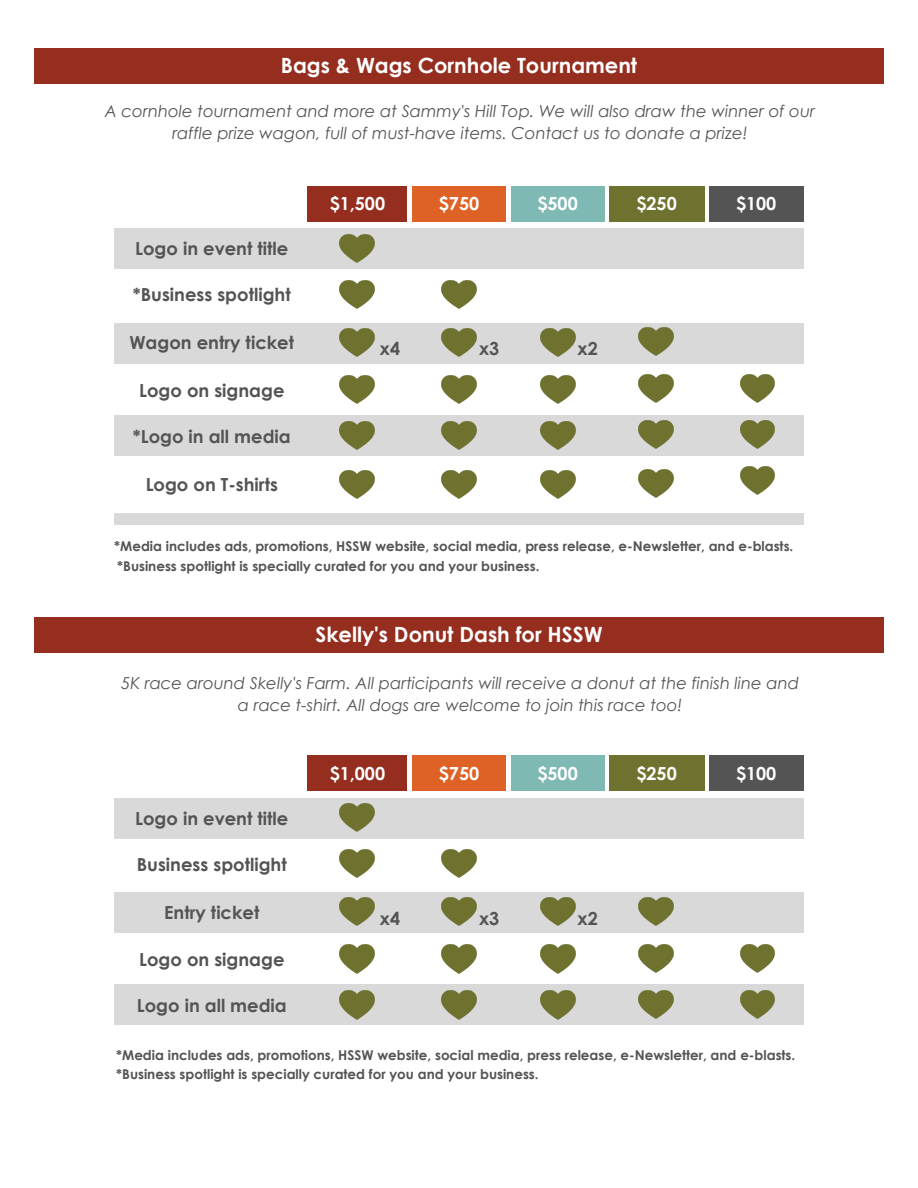
<style>
.page{position:relative;width:918px;height:1188px;background:#fff}
.page>*{position:absolute;margin:0;border:0;box-sizing:border-box;transform-origin:0 0}
.t1{font:700 21px "Century Gothic";color:#fff}
.t2{font:700 18px "Century Gothic";color:#545454}
.t3{font:700 18px "Century Gothic";color:#fff}
.t4{font:italic 16.5px/22.5px "Century Gothic";color:#545454;text-align:center}
.t5{font:700 13.5px "Century Gothic";color:#545454}
</style>
<div class="page">
<div style="left:114px;top:229px;width:690px;height:40px;background:#d9d9d9"></div>
<img style="left:340px;top:234px;width:35px;height:29px">
<img style="left:340px;top:280px;width:35px;height:28px">
<div style="left:114px;top:323px;width:690px;height:41px;background:#d9d9d9"></div>
<img style="left:340px;top:328px;width:35px;height:29px">
<img style="left:340px;top:376px;width:35px;height:28px">
<div style="left:114px;top:415px;width:690px;height:41px;background:#d9d9d9"></div>
<img style="left:340px;top:422px;width:35px;height:28px">
<img style="left:340px;top:470px;width:35px;height:29px">
<img style="left:442px;top:280px;width:35px;height:28px">
<img style="left:442px;top:328px;width:35px;height:29px">
<img style="left:442px;top:376px;width:35px;height:28px">
<img style="left:442px;top:422px;width:35px;height:28px">
<img style="left:442px;top:470px;width:35px;height:29px">
<img style="left:540px;top:328px;width:35px;height:29px">
<img style="left:540px;top:376px;width:35px;height:28px">
<img style="left:540px;top:422px;width:35px;height:28px">
<img style="left:540px;top:470px;width:35px;height:29px">
<img style="left:639px;top:328px;width:35px;height:28px">
<img style="left:639px;top:375px;width:35px;height:28px">
<img style="left:639px;top:421px;width:35px;height:28px">
<img style="left:639px;top:470px;width:35px;height:28px">
<img style="left:740px;top:467px;width:35px;height:28px">
<img style="left:740px;top:375px;width:35px;height:28px">
<img style="left:740px;top:421px;width:35px;height:28px">
<div style="left:34px;top:48px;width:850px;height:36px;background:#952e1f"></div>
<div style="left:308px;top:186px;width:99px;height:36px;background:#952e1f"></div>
<div style="left:412px;top:186px;width:94px;height:36px;background:#de6226"></div>
<div style="left:511px;top:186px;width:93px;height:36px;background:#7fb9b4"></div>
<div style="left:609px;top:186px;width:95px;height:36px;background:#6f722f"></div>
<div style="left:709px;top:186px;width:95px;height:36px;background:#545454"></div>
<div style="left:114px;top:513px;width:690px;height:11px;background:#d9d9d9"></div>
<div style="left:114px;top:798px;width:690px;height:40px;background:#d9d9d9"></div>
<img style="left:340px;top:804px;width:35px;height:28px">
<img style="left:340px;top:850px;width:35px;height:28px">
<div style="left:114px;top:893px;width:690px;height:40px;background:#d9d9d9"></div>
<img style="left:340px;top:898px;width:35px;height:28px">
<img style="left:340px;top:945px;width:35px;height:28px">
<div style="left:114px;top:985px;width:690px;height:40px;background:#d9d9d9"></div>
<img style="left:340px;top:991px;width:35px;height:28px">
<img style="left:442px;top:850px;width:35px;height:28px">
<img style="left:442px;top:898px;width:35px;height:28px">
<img style="left:442px;top:945px;width:35px;height:28px">
<img style="left:442px;top:991px;width:35px;height:28px">
<img style="left:540px;top:898px;width:35px;height:28px">
<img style="left:540px;top:945px;width:35px;height:28px">
<img style="left:540px;top:991px;width:35px;height:28px">
<img style="left:639px;top:897px;width:35px;height:28px">
<img style="left:639px;top:944px;width:35px;height:28px">
<img style="left:639px;top:990px;width:35px;height:28px">
<img style="left:740px;top:944px;width:35px;height:28px">
<img style="left:740px;top:990px;width:35px;height:28px">
<div style="left:34px;top:618px;width:850px;height:35px;background:#952e1f"></div>
<div style="left:308px;top:755px;width:99px;height:36px;background:#952e1f"></div>
<div style="left:412px;top:755px;width:94px;height:36px;background:#de6226"></div>
<div style="left:511px;top:755px;width:93px;height:36px;background:#7fb9b4"></div>
<div style="left:609px;top:755px;width:95px;height:36px;background:#6f722f"></div>
<div style="left:709px;top:755px;width:95px;height:36px;background:#545454"></div>
<p class="t1" style="left:281px;top:52px;width:358px">Bags &amp; Wags Cornhole Tournament</p>
<p class="t4" style="left:105px;top:99px;width:712px">A cornhole tournament and more at Sammy's Hill Top. We will also draw the winner of our raffle prize wagon, full of must-have items. Contact us to donate a prize!</p>
<p class="t2" style="left:135px;top:237px;width:155px">Logo in event title</p>
<p class="t2" style="left:133px;top:283px;width:159px">*Business spotlight</p>
<p class="t2" style="left:129px;top:331px;width:166px">Wagon entry ticket</p>
<p class="t2" style="left:139px;top:378px;width:147px">Logo on signage</p>
<p class="t2" style="left:133px;top:424px;width:159px">*Logo in all media</p>
<p class="t2" style="left:146px;top:473px;width:134px">Logo on T-shirts</p>
<p class="t3" style="left:330px;top:192px;width:57px">$1,500</p>
<p class="t3" style="left:439px;top:192px;width:42px">$750</p>
<p class="t3" style="left:538px;top:192px;width:42px">$500</p>
<p class="t3" style="left:636px;top:192px;width:42px">$250</p>
<p class="t3" style="left:736px;top:192px;width:42px">$100</p>
<p class="t2" style="left:380px;top:337px;width:22px">x4</p>
<p class="t2" style="left:479px;top:337px;width:22px">x3</p>
<p class="t2" style="left:578px;top:337px;width:22px">x2</p>
<p class="t5" style="left:114px;top:537px;width:681px">*Media includes ads, promotions, HSSW website, social media, press release, e-Newsletter, and e-blasts.</p>
<p class="t5" style="left:117px;top:557px;width:424px">*Business spotlight is specially curated for you and your business.</p>
<p class="t1" style="left:315px;top:621px;width:289px">Skelly's Donut Dash for HSSW</p>
<p class="t4" style="left:121px;top:671px;width:679px">5K race around Skelly's Farm. All participants will receive a donut at the finish line and a race t-shirt. All dogs are welcome to join this race too!</p>
<p class="t2" style="left:135px;top:807px;width:155px">Logo in event title</p>
<p class="t2" style="left:137px;top:853px;width:151px">Business spotlight</p>
<p class="t2" style="left:164px;top:901px;width:97px">Entry ticket</p>
<p class="t2" style="left:139px;top:948px;width:147px">Logo on signage</p>
<p class="t2" style="left:137px;top:994px;width:151px">Logo in all media</p>
<p class="t3" style="left:330px;top:762px;width:57px">$1,000</p>
<p class="t3" style="left:439px;top:762px;width:42px">$750</p>
<p class="t3" style="left:538px;top:762px;width:42px">$500</p>
<p class="t3" style="left:636px;top:762px;width:42px">$250</p>
<p class="t3" style="left:736px;top:762px;width:42px">$100</p>
<p class="t2" style="left:380px;top:907px;width:22px">x4</p>
<p class="t2" style="left:479px;top:907px;width:22px">x3</p>
<p class="t2" style="left:578px;top:907px;width:22px">x2</p>
<p class="t5" style="left:116px;top:1046px;width:681px">*Media includes ads, promotions, HSSW website, social media, press release, e-Newsletter, and e-blasts.</p>
<p class="t5" style="left:116px;top:1066px;width:424px">*Business spotlight is specially curated for you and your business.</p>
</div>
